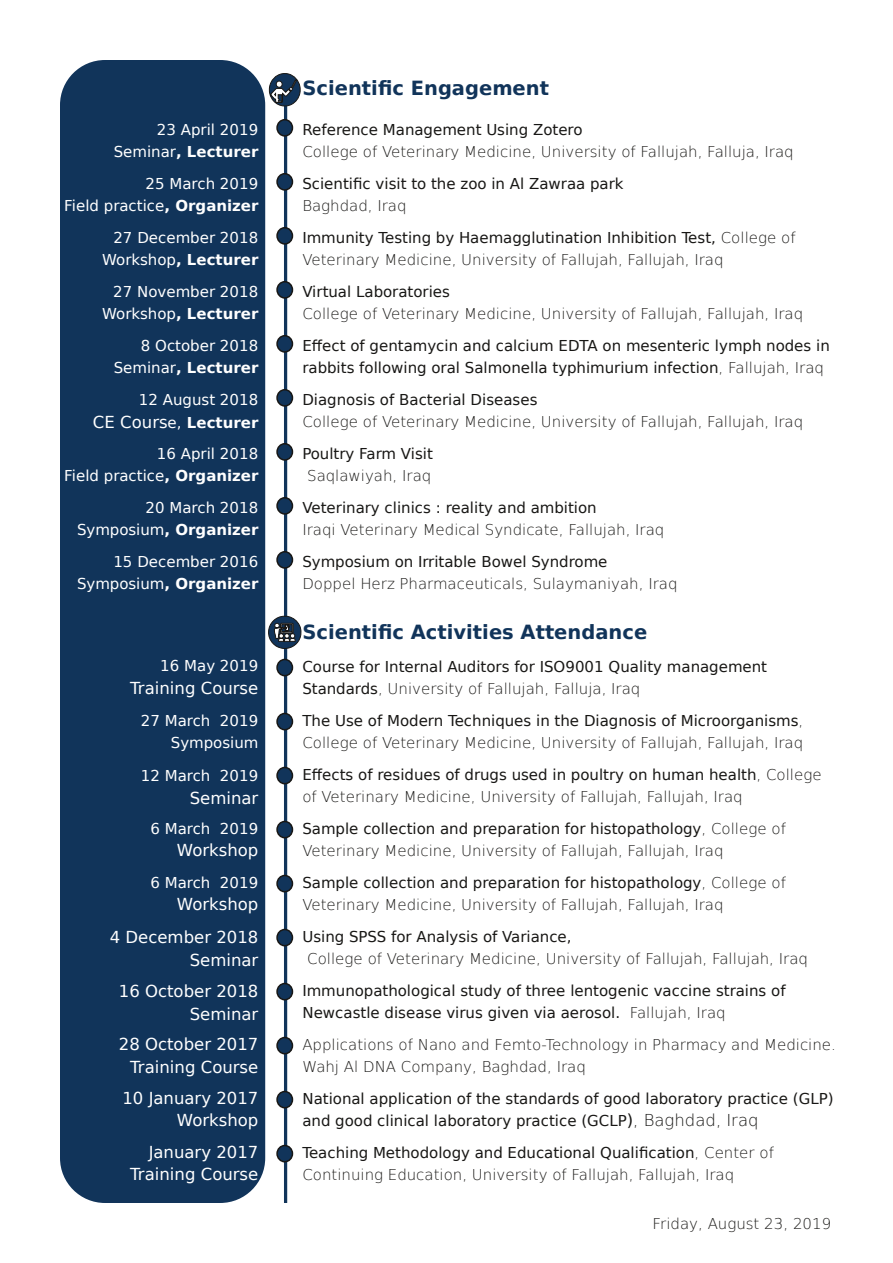
<style>
.page{position:relative;width:893px;height:1263px;background:#fff}
.page>*{position:absolute;margin:0;border:0;box-sizing:border-box;transform-origin:0 0}
.t1{font:700 19.5px "DejaVu Sans";color:#11345a}
.t2{font:16.5px/22.5px "DejaVu Sans";color:#fff;text-align:right}
.t3{font:200 15px/22.5px "DejaVu Sans";color:#181715}
.t4{font:15px/22.5px "DejaVu Sans";color:#181715}
.t5{font:15px/22.5px "DejaVu Sans";color:#fff;text-align:right}
.s1{font-weight:700}
.s2{font-weight:400}
.s3{font-weight:200}
.s4{font-size:16.5px}
.s5{font-weight:200;font-size:16.5px}
</style>
<div class="page">
<div style="left:60px;top:60px;width:205px;height:1143px;background:#11345a;border-radius:45px"></div>
<hr style="left:284px;top:104px;width:3px;height:1099px;background:#11345a">
<svg style="left:269px;top:73px;width:32px;height:34px"></svg>
<div style="left:277px;top:659px;width:15px;height:17px;background:#11345a;border-radius:50%"></div>
<div style="left:276px;top:659px;width:17px;height:17px;border:2px solid #181715;border-radius:50%"></div>
<div style="left:277px;top:120px;width:15px;height:16px;background:#11345a;border-radius:50%"></div>
<div style="left:276px;top:119px;width:17px;height:18px;border:2px solid #181715;border-radius:50%"></div>
<div style="left:277px;top:174px;width:15px;height:16px;background:#11345a;border-radius:50%"></div>
<div style="left:276px;top:173px;width:17px;height:18px;border:2px solid #181715;border-radius:50%"></div>
<div style="left:277px;top:228px;width:15px;height:16px;background:#11345a;border-radius:50%"></div>
<div style="left:276px;top:227px;width:17px;height:18px;border:2px solid #181715;border-radius:50%"></div>
<div style="left:277px;top:282px;width:15px;height:16px;background:#11345a;border-radius:50%"></div>
<div style="left:276px;top:281px;width:17px;height:18px;border:2px solid #181715;border-radius:50%"></div>
<div style="left:277px;top:336px;width:15px;height:16px;background:#11345a;border-radius:50%"></div>
<div style="left:276px;top:335px;width:17px;height:18px;border:2px solid #181715;border-radius:50%"></div>
<div style="left:277px;top:390px;width:15px;height:16px;background:#11345a;border-radius:50%"></div>
<div style="left:276px;top:389px;width:17px;height:18px;border:2px solid #181715;border-radius:50%"></div>
<div style="left:277px;top:444px;width:15px;height:16px;background:#11345a;border-radius:50%"></div>
<div style="left:276px;top:443px;width:17px;height:18px;border:2px solid #181715;border-radius:50%"></div>
<div style="left:277px;top:498px;width:15px;height:16px;background:#11345a;border-radius:50%"></div>
<div style="left:276px;top:497px;width:17px;height:18px;border:2px solid #181715;border-radius:50%"></div>
<div style="left:277px;top:552px;width:15px;height:16px;background:#11345a;border-radius:50%"></div>
<div style="left:276px;top:551px;width:17px;height:18px;border:2px solid #181715;border-radius:50%"></div>
<div style="left:277px;top:713px;width:15px;height:17px;background:#11345a;border-radius:50%"></div>
<div style="left:276px;top:713px;width:17px;height:17px;border:2px solid #181715;border-radius:50%"></div>
<div style="left:277px;top:767px;width:15px;height:17px;background:#11345a;border-radius:50%"></div>
<div style="left:276px;top:767px;width:17px;height:17px;border:2px solid #181715;border-radius:50%"></div>
<div style="left:277px;top:821px;width:15px;height:17px;background:#11345a;border-radius:50%"></div>
<div style="left:276px;top:821px;width:17px;height:17px;border:2px solid #181715;border-radius:50%"></div>
<div style="left:277px;top:875px;width:15px;height:17px;background:#11345a;border-radius:50%"></div>
<div style="left:276px;top:875px;width:17px;height:17px;border:2px solid #181715;border-radius:50%"></div>
<div style="left:277px;top:929px;width:15px;height:17px;background:#11345a;border-radius:50%"></div>
<div style="left:276px;top:929px;width:17px;height:17px;border:2px solid #181715;border-radius:50%"></div>
<div style="left:277px;top:983px;width:15px;height:17px;background:#11345a;border-radius:50%"></div>
<div style="left:276px;top:983px;width:17px;height:17px;border:2px solid #181715;border-radius:50%"></div>
<div style="left:277px;top:1037px;width:15px;height:17px;background:#11345a;border-radius:50%"></div>
<div style="left:276px;top:1037px;width:17px;height:17px;border:2px solid #181715;border-radius:50%"></div>
<div style="left:277px;top:1091px;width:15px;height:17px;background:#11345a;border-radius:50%"></div>
<div style="left:276px;top:1091px;width:17px;height:17px;border:2px solid #181715;border-radius:50%"></div>
<div style="left:277px;top:1145px;width:15px;height:17px;background:#11345a;border-radius:50%"></div>
<div style="left:276px;top:1145px;width:17px;height:17px;border:2px solid #181715;border-radius:50%"></div>
<svg style="left:268px;top:616px;width:33px;height:33px"></svg>
<h1 class="t1" style="left:302px;top:76px;width:248px">Scientific Engagement</h1>
<p class="t5" style="left:114px;top:118px;width:146px">23 April 2019<br>Seminar<span class="s1">, Lecturer</span></p>
<p class="t4" style="left:302px;top:118px;width:282px">Reference Management Using Zotero</p>
<p class="t3" style="left:302px;top:141px;width:493px">College of Veterinary Medicine, University of Fallujah, Falluja, Iraq</p>
<p class="t5" style="left:64px;top:172px;width:196px">25 March 2019<br>Field practice<span class="s1">, Organizer</span></p>
<p class="t4" style="left:302px;top:172px;width:323px">Scientific visit to the zoo in Al Zawraa park</p>
<p class="t3" style="left:302px;top:195px;width:106px">Baghdad, Iraq</p>
<p class="t5" style="left:102px;top:226px;width:158px">27 December 2018<br>Workshop<span class="s1">, Lecturer</span></p>
<p class="t3" style="left:302px;top:226px;width:495px"><span class="s2">Immunity Testing by Haemagglutination Inhibition Test,</span> College of<br>Veterinary Medicine, University of Fallujah, Fallujah, Iraq</p>
<p class="t5" style="left:102px;top:280px;width:158px">27 November 2018<br>Workshop<span class="s1">, Lecturer</span></p>
<p class="t4" style="left:302px;top:280px;width:149px">Virtual Laboratories</p>
<p class="t3" style="left:302px;top:303px;width:502px">College of Veterinary Medicine, University of Fallujah, Fallujah, Iraq</p>
<p class="t5" style="left:114px;top:334px;width:146px">8 October 2018<br>Seminar<span class="s1">, Lecturer</span></p>
<p class="t4" style="left:302px;top:334px;width:529px">Effect of gentamycin and calcium EDTA on mesenteric lymph nodes in rabbits following oral Salmonella typhimurium infection<span class="s3">, Fallujah, Iraq</span></p>
<p class="t5" style="left:93px;top:389px;width:167px">12 August 2018<br><span class="s4">CE Cours</span>e, <span class="s1">Lecturer</span></p>
<p class="t4" style="left:302px;top:388px;width:237px">Diagnosis of Bacterial Diseases</p>
<p class="t3" style="left:302px;top:411px;width:502px">College of Veterinary Medicine, University of Fallujah, Fallujah, Iraq</p>
<p class="t5" style="left:64px;top:442px;width:196px">16 April 2018<br>Field practice<span class="s1">, Organizer</span></p>
<p class="t4" style="left:302px;top:442px;width:132px">Poultry Farm Visit</p>
<p class="t3" style="left:307px;top:465px;width:126px">Saqlawiyah, Iraq</p>
<p class="t5" style="left:77px;top:496px;width:183px">20 March 2018<br>Symposium<span class="s1">, Organizer</span></p>
<p class="t4" style="left:302px;top:496px;width:296px">Veterinary clinics : reality and ambition</p>
<p class="t3" style="left:302px;top:519px;width:364px">Iraqi Veterinary Medical Syndicate, Fallujah, Iraq</p>
<p class="t5" style="left:77px;top:550px;width:183px">15 December 2016<br>Symposium<span class="s1">, Organizer</span></p>
<p class="t4" style="left:302px;top:550px;width:307px">Symposium on Irritable Bowel Syndrome</p>
<p class="t3" style="left:302px;top:573px;width:377px">Doppel Herz Pharmaceuticals, Sulaymaniyah, Iraq</p>
<p class="t5" style="left:160px;top:655px;width:100px">16 May 2019</p>
<p class="t2" style="left:130px;top:677px;width:130px">Training Course</p>
<h1 class="t1" style="left:302px;top:621px;width:346px">Scientific Activities Attendance</h1>
<p class="t4" style="left:302px;top:655px;width:466px">Course for Internal Auditors for ISO9001 Quality management<br>Standards<span class="s3">, University of Fallujah, Falluja, Iraq</span></p>
<p class="t5" style="left:141px;top:709px;width:119px">27 March 2019<br>Symposium</p>
<p class="t3" style="left:302px;top:709px;width:502px"><span class="s2">The Use of Modern Techniques in the Diagnosis of Microorganisms</span>,<br>College of Veterinary Medicine, University of Fallujah, Fallujah, Iraq</p>
<p class="t5" style="left:141px;top:765px;width:119px">12 March 2019</p>
<p class="t2" style="left:190px;top:787px;width:70px">Seminar</p>
<p class="t3" style="left:302px;top:763px;width:521px"><span class="s2">Effects of residues of drugs used in poultry on human health</span>, College of Veterinary Medicine, University of Fallujah, Fallujah, Iraq</p>
<p class="t5" style="left:150px;top:817px;width:109px">6 March 2019</p>
<p class="t2" style="left:177px;top:839px;width:83px">Workshop</p>
<p class="t5" style="left:150px;top:871px;width:109px">6 March 2019</p>
<p class="t2" style="left:177px;top:893px;width:83px">Workshop</p>
<p class="t3" style="left:302px;top:817px;width:485px"><span class="s2">Sample collection and preparation for histopathology</span>, College of<br>Veterinary Medicine, University of Fallujah, Fallujah, Iraq</p>
<p class="t3" style="left:302px;top:871px;width:485px"><span class="s2">Sample collection and preparation for histopathology</span>, College of<br>Veterinary Medicine, University of Fallujah, Fallujah, Iraq</p>
<p class="t2" style="left:110px;top:926px;width:150px">4 December 2018<br>Seminar</p>
<p class="t4" style="left:302px;top:925px;width:271px">Using SPSS for Analysis of Variance,</p>
<p class="t3" style="left:307px;top:948px;width:502px">College of Veterinary Medicine, University of Fallujah, Fallujah, Iraq</p>
<p class="t2" style="left:119px;top:980px;width:141px">16 October 2018<br>Seminar</p>
<p class="t4" style="left:302px;top:979px;width:485px">Immunopathological study of three lentogenic vaccine strains of<br>Newcastle disease virus given via aerosol. <span class="s3">Fallujah, Iraq</span></p>
<p class="t2" style="left:119px;top:1033px;width:141px">28 October 2017<br>Training Course</p>
<p class="t3" style="left:302px;top:1033px;width:535px">Applications of Nano and Femto-Technology in Pharmacy and Medicine.<br>Wahj Al DNA Company, Baghdad, Iraq</p>
<p class="t2" style="left:122px;top:1087px;width:137px">10 January 2017<br>Workshop</p>
<p class="t4" style="left:302px;top:1087px;width:533px">National application of the standards of good laboratory practice (GLP) and good clinical laboratory practice (GCLP<span class="s4">)</span><span class="s5">, Baghdad, Iraq</span></p>
<p class="t2" style="left:130px;top:1141px;width:130px">January 2017<br>Training Course</p>
<p class="t3" style="left:302px;top:1141px;width:473px"><span class="s2">Teaching Methodology and Educational Qualification</span>, Center of<br>Continuing Education, University of Fallujah, Fallujah, Iraq</p>
<p class="t3" style="left:653px;top:1212px;width:180px">Friday, August 23, 2019</p>
</div>
